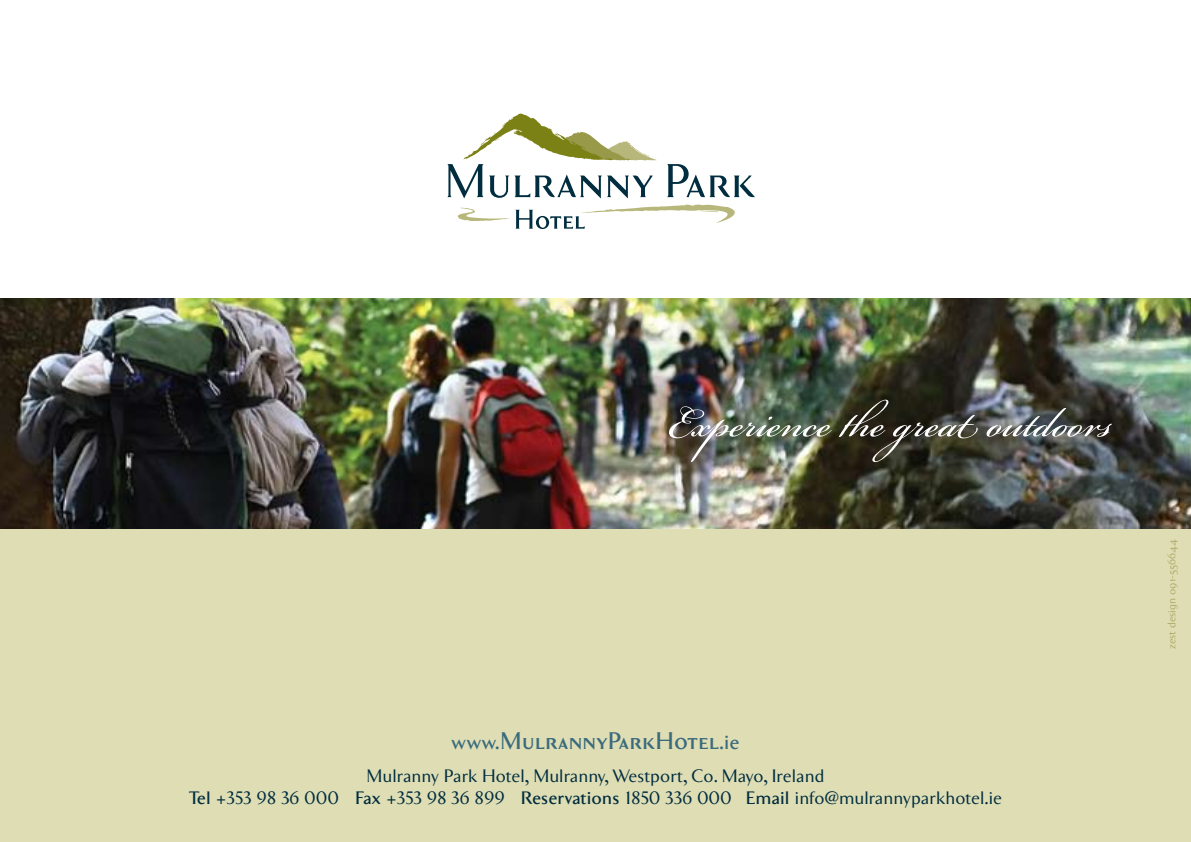
<style>
.page{position:relative;width:1191px;height:842px;background:#fff}
.page>*{position:absolute;margin:0;border:0;box-sizing:border-box;transform-origin:0 0}
.t1{font:64px "Bickham Script Pro";color:#fff}
.t2{font:24px "Clarice Medium X Caps";color:#3a6b7d}
.t3{font:18px "Clarice Book Small Caps";color:#002d3f}
.t4{font:18px "Clarice";color:#002d3f}
.t5{font:11px "Clarice";color:#abab68}
.s1{font-family:"Clarice";font-weight:500;font-size:20px}
.s2{font-family:"Clarice";font-weight:500}
.s3{font-family:"Clarice"}
</style>
<div class="page">
<div style="left:0;top:321px;width:1191px;height:521px;background:#dfddb4"></div>
<img style="left:0;top:298px;width:1191px;height:230px">
<svg style="left:447px;top:113px;width:210px;height:85px"></svg>
<svg style="left:667px;top:164px;width:88px;height:33px"></svg>
<svg style="left:458px;top:204px;width:277px;height:25px"></svg>
<h1 class="t1" style="left:667px;top:377px;width:448px">Experience the great outdoors</h1>
<h2 class="t2" style="left:451px;top:727px;width:290px"><span class="s1">www.</span>MulrannyParkHotel<span class="s1">.ie</span></h2>
<p class="t4" style="left:367px;top:765px;width:459px">Mulranny Park Hotel, Mulranny, Westport, Co. Mayo, Ireland</p>
<p class="t3" style="left:189px;top:787px;width:815px"><span class="s2">Tel</span> <span class="s3">+</span>353 98 36 000 <span class="s2">Fax</span> <span class="s3">+</span>353 98 36 899 <span class="s2">Reservations</span> 1850 336 000 <span class="s2">Email</span> <span class="s3">info@mulrannyparkhotel.ie</span></p>
<p class="t5" style="left:1165px;top:649px;width:111px;rotate:-90deg">zest design 091-556644</p>
</div>
